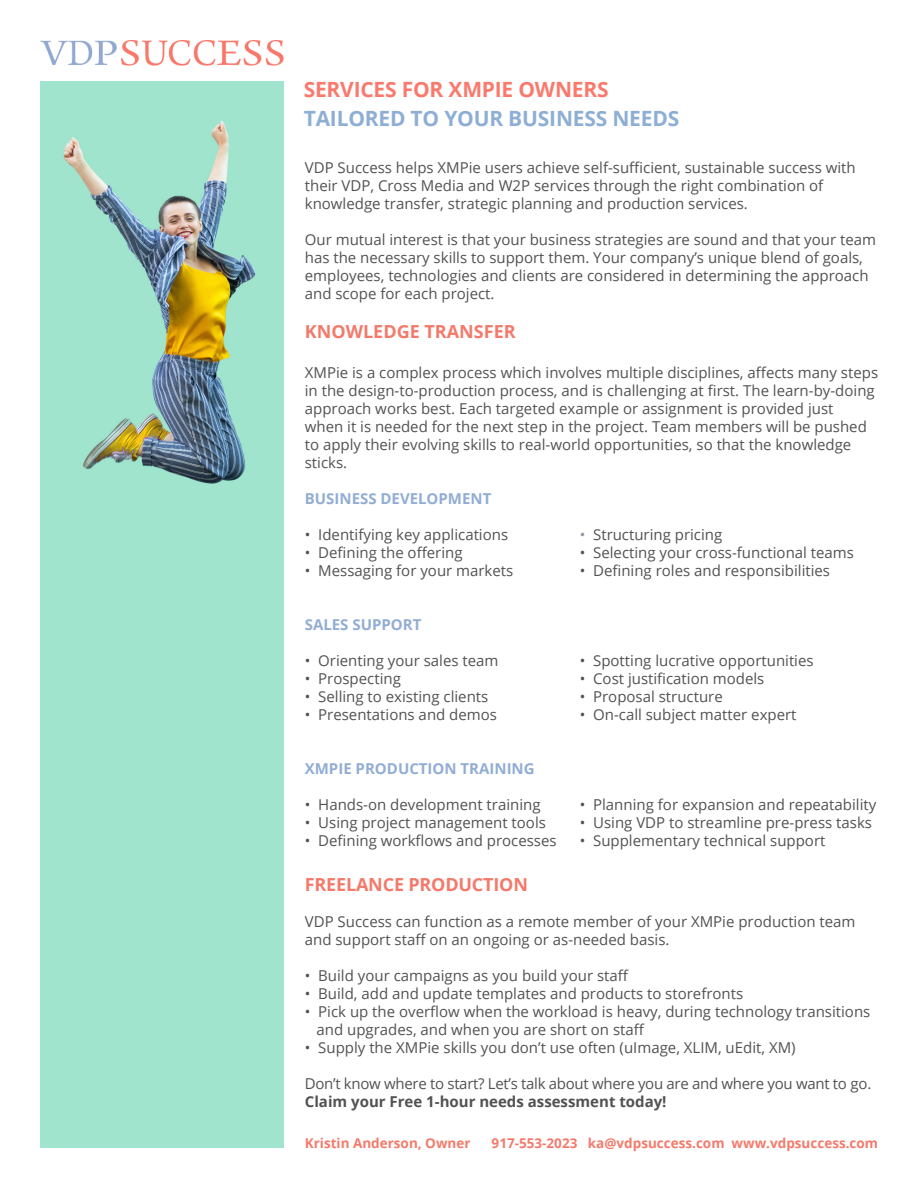
<style>
.page{position:relative;width:918px;height:1188px;background:#fff}
.page>*{position:absolute;margin:0;border:0;box-sizing:border-box;transform-origin:0 0}
.t1{font:700 21px "Open Sans";letter-spacing:-.01em;color:#8daed5}
.t2{font:700 21px "Open Sans";letter-spacing:-.01em;color:#f97a6d}
.t3{font:700 18px "Open Sans";letter-spacing:-.01em;color:#f37a6b}
.t4{font:15px/18px "Open Sans";color:#535252}
.t5{font:15px/18px "Open Sans";letter-spacing:-.02em;color:#535252}
.t6{font:700 15px "Open Sans";color:#92add4}
.t7{font:700 13.5px "Open Sans";color:#f37a6b}
.s1{color:#9395a2}
.s2{font-weight:700}
</style>
<div class="page">
<div style="left:40px;top:81px;width:244px;height:1067px;background:#a0e4cd"></div>
<img style="left:63px;top:120px;width:193px;height:364px">
<img style="left:40px;top:40px;width:244px;height:25px">
<p class="t2" style="left:304px;top:75px;width:306px">SERVICES FOR XMPIE OWNERS</p>
<p class="t1" style="left:304px;top:103px;width:377px">TAILORED TO YOUR BUSINESS NEEDS</p>
<p class="t4" style="left:305px;top:158px;width:552px">VDP Success helps XMPie users achieve self-sufficient, sustainable success with their VDP, Cross Media and W2P services through the right combination of knowledge transfer, strategic planning and production services.</p>
<p class="t4" style="left:305px;top:230px;width:573px">Our mutual interest is that your business strategies are sound and that your team has the necessary skills to support them. Your company’s unique blend of goals, employees, technologies and clients are considered in determining the approach and scope for each project.</p>
<p class="t3" style="left:305px;top:319px;width:212px">KNOWLEDGE TRANSFER</p>
<p class="t4" style="left:305px;top:363px;width:575px">XMPie is a complex process which involves multiple disciplines, affects many steps in the design-to-production process, and is challenging at first. The learn-by-doing approach works best. Each targeted example or assignment is provided just<br>when it is needed for the next step in the project. Team members will be pushed to apply their evolving skills to real-world opportunities, so that the knowledge sticks.</p>
<p class="t6" style="left:305px;top:488px;width:188px">BUSINESS DEVELOPMENT</p>
<p class="t4" style="left:305px;top:525px;width:205px">• Identifying key applications</p>
<p class="t4" style="left:305px;top:543px;width:159px">• Defining the offering</p>
<p class="t4" style="left:305px;top:561px;width:210px">• Messaging for your markets</p>
<p class="t6" style="left:305px;top:614px;width:118px">SALES SUPPORT</p>
<p class="t4" style="left:305px;top:651px;width:195px">• Orienting your sales team</p>
<p class="t4" style="left:305px;top:669px;width:98px">• Prospecting</p>
<p class="t4" style="left:305px;top:687px;width:185px">• Selling to existing clients</p>
<p class="t4" style="left:305px;top:705px;width:194px">• Presentations and demos</p>
<p class="t4" style="left:580px;top:525px;width:144px"><span class="s1">•</span> Structuring pricing</p>
<p class="t4" style="left:580px;top:543px;width:276px">• Selecting your cross-functional teams</p>
<p class="t4" style="left:580px;top:561px;width:252px">• Defining roles and responsibilities</p>
<p class="t4" style="left:580px;top:651px;width:235px">• Spotting lucrative opportunities</p>
<p class="t4" style="left:580px;top:669px;width:186px">• Cost justification models</p>
<p class="t4" style="left:580px;top:687px;width:145px">• Proposal structure</p>
<p class="t4" style="left:580px;top:705px;width:218px">• On-call subject matter expert</p>
<p class="t6" style="left:305px;top:758px;width:231px">XMPIE PRODUCTION TRAINING</p>
<p class="t4" style="left:305px;top:795px;width:237px">• Hands-on development training</p>
<p class="t4" style="left:305px;top:813px;width:243px">• Using project management tools</p>
<p class="t4" style="left:305px;top:831px;width:253px">• Defining workflows and processes</p>
<p class="t3" style="left:305px;top:872px;width:225px">FREELANCE PRODUCTION</p>
<p class="t4" style="left:305px;top:912px;width:552px">VDP Success can function as a remote member of your XMPie production team and support staff on an ongoing or as-needed basis.</p>
<p class="t4" style="left:305px;top:966px;width:325px">• Build your campaigns as you build your staff</p>
<p class="t4" style="left:305px;top:984px;width:440px">• Build, add and update templates and products to storefronts</p>
<p class="t4" style="left:317px;top:1002px;width:555px;text-indent:-12px">• Pick up the overflow when the workload is heavy, during technology transitions and upgrades, and when you are short on staff</p>
<p class="t4" style="left:305px;top:1038px;width:492px">• Supply the XMPie skills you don’t use often (uImage, XLIM, uEdit, XM)</p>
<p class="t5" style="left:305px;top:1074px;width:568px">Don’t know where to start? Let’s talk about where you are and where you want to go.<br><span class="s2">Claim your Free 1-hour needs assessment today!</span></p>
<p class="t4" style="left:580px;top:795px;width:298px">• Planning for expansion and repeatability</p>
<p class="t4" style="left:580px;top:813px;width:294px">• Using VDP to streamline pre-press tasks</p>
<p class="t4" style="left:580px;top:831px;width:247px">• Supplementary technical support</p>
<p class="t7" style="left:305px;top:1133px;width:167px">Kristin Anderson, Owner</p>
<p class="t7" style="left:492px;top:1133px;width:388px">917-553-2023 ka@vdpsuccess.com www.vdpsuccess.com</p>
</div>
